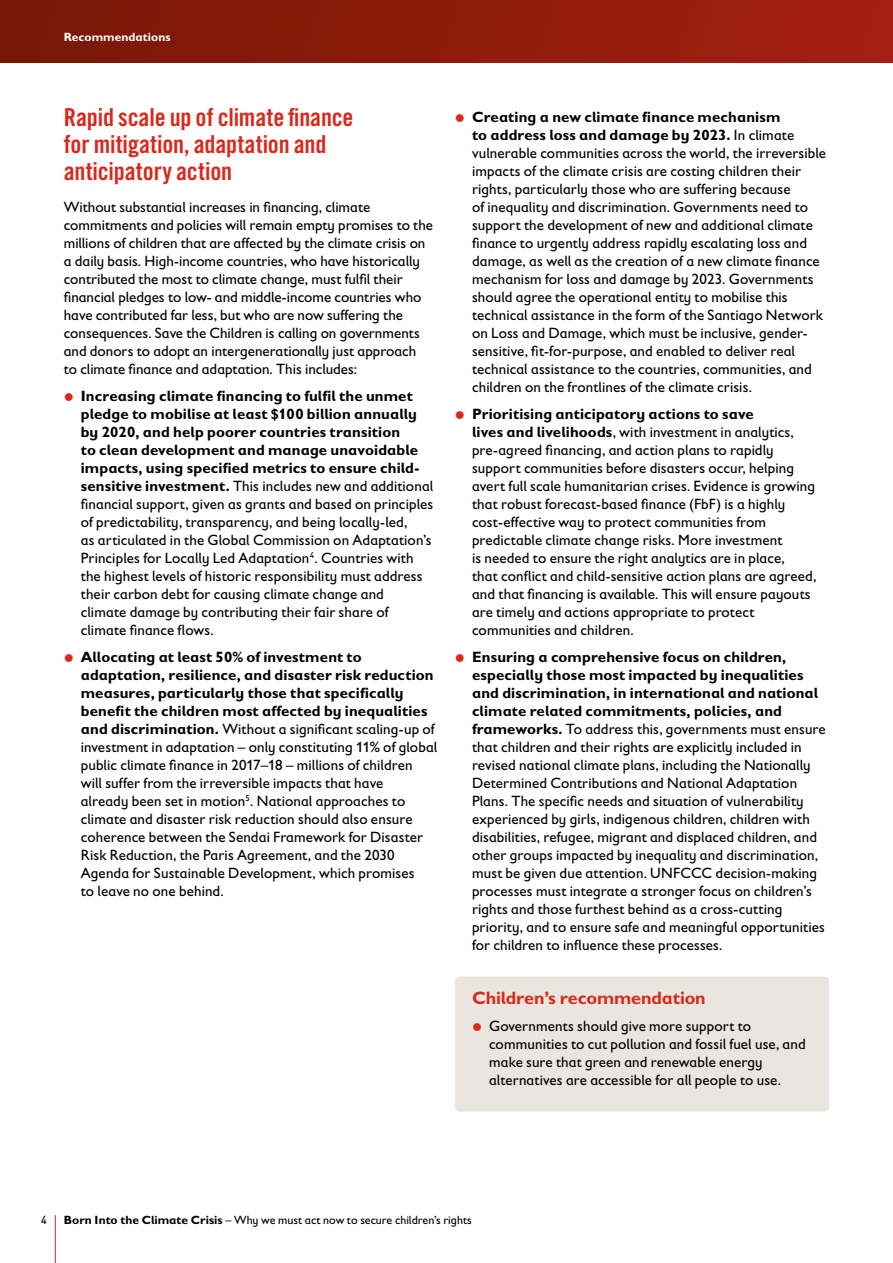
<style>
.page{position:relative;width:893px;height:1263px;background:#fff}
.page>*{position:absolute;margin:0;border:0;box-sizing:border-box;transform-origin:0 0}
.t1{font:24.75px/27px "Trade Gothic LT Pro Bd Cn 20";letter-spacing:-.005em;color:#da291c}
.t2{font:700 18px "Gill Sans Infant Std";letter-spacing:-.005em;color:#da291c}
.t3{font:15px/18px "Gill Sans Infant Std";letter-spacing:.005em;color:#000}
.t4{font:12px "Gill Sans Infant Std";color:#000}
.t5{font:700 12px "Gill Sans Infant Std";letter-spacing:.005em;color:#fff}
.s1{font-weight:700}
</style>
<div class="page">
<div style="left:0;top:0;width:893px;height:594px;background:linear-gradient(to right,#771706,#a41f10)"></div>
<div style="left:0;top:63px;width:893px;height:702px;background:#fff"></div>
<hr style="left:55px;top:1215px;width:1px;height:48px;background:#da291c">
<div style="left:455px;top:977px;width:374px;height:135px;background:#e8e6de;border-radius:4px"></div>
<p class="t5" style="left:64px;top:29px;width:108px">Recommendations</p>
<h1 class="t1" style="left:64px;top:103px;width:291px">Rapid scale up of climate finance for mitigation, adaptation and anticipatory action</h1>
<p class="t3" style="left:64px;top:197px;width:371px">Without substantial increases in financing, climate commitments and policies will remain empty promises to the millions of children that are affected by the climate crisis on a daily basis. High-income countries, who have historically contributed the most to climate change, must fulfil their financial pledges to low- and middle-income countries who have contributed far less, but who are now suffering the consequences. Save the Children is calling on governments and donors to adopt an intergenerationally just approach to climate finance and adaptation. This includes:</p>
<p class="t3" style="left:81px;top:386px;width:354px"><span class="s1">Increasing climate financing to fulfil the unmet pledge to mobilise at least $100 billion annually by 2020, and help poorer countries transition<br>to clean development and manage unavoidable impacts, using specified metrics to ensure child&shy;sensitive investment.</span> This includes new and additional financial support, given as grants and based on principles of predictability, transparency, and being locally-led,<br>as articulated in the Global Commission on Adaptation’s Principles for Locally Led Adaptation<sup>4</sup>. Countries with the highest levels of historic responsibility must address their carbon debt for causing climate change and<br>climate damage by contributing their fair share of climate finance flows.</p>
<p class="t3" style="left:81px;top:647px;width:358px"><span class="s1">Allocating at least 50% of investment to adaptation, resilience, and disaster risk reduction measures, particularly those that specifically benefit the children most affected by inequalities and discrimination.</span> Without a significant scaling-up of investment in adaptation – only constituting 11% of global public climate finance in 2017–18 – millions of children will suffer from the irreversible impacts that have<br>already been set in motion<sup>5</sup>. National approaches to climate and disaster risk reduction should also ensure coherence between the Sendai Framework for Disaster Risk Reduction, the Paris Agreement, and the 2030<br>Agenda for Sustainable Development, which promises<br>to leave no one behind.</p>
<p class="t3" style="left:472px;top:107px;width:356px"><span class="s1">Creating a new climate finance mechanism<br>to address loss and damage by 2023.</span> In climate vulnerable communities across the world, the irreversible impacts of the climate crisis are costing children their rights, particularly those who are suffering because<br>of inequality and discrimination. Governments need to support the development of new and additional climate finance to urgently address rapidly escalating loss and damage, as well as the creation of a new climate finance mechanism for loss and damage by 2023. Governments should agree the operational entity to mobilise this technical assistance in the form of the Santiago Network on Loss and Damage, which must be inclusive, gender&shy;sensitive, fit-for-purpose, and enabled to deliver real technical assistance to the countries, communities, and children on the frontlines of the climate crisis.</p>
<p class="t3" style="left:472px;top:404px;width:346px"><span class="s1">Prioritising anticipatory actions to save<br>lives and livelihoods</span>, with investment in analytics, pre-agreed financing, and action plans to rapidly support communities before disasters occur, helping avert full scale humanitarian crises. Evidence is growing that robust forecast-based finance (FbF) is a highly cost-effective way to protect communities from predictable climate change risks. More investment<br>is needed to ensure the right analytics are in place,<br>that conflict and child-sensitive action plans are agreed, and that financing is available. This will ensure payouts are timely and actions appropriate to protect communities and children.</p>
<p class="t3" style="left:472px;top:647px;width:355px"><span class="s1">Ensuring a comprehensive focus on children, especially those most impacted by inequalities and discrimination, in international and national climate related commitments, policies, and frameworks.</span> To address this, governments must ensure that children and their rights are explicitly included in revised national climate plans, including the Nationally Determined Contributions and National Adaptation Plans. The specific needs and situation of vulnerability experienced by girls, indigenous children, children with disabilities, refugee, migrant and displaced children, and other groups impacted by inequality and discrimination, must be given due attention. UNFCCC decision-making processes must integrate a stronger focus on children’s rights and those furthest behind as a cross-cutting priority, and to ensure safe and meaningful opportunities for children to influence these processes.</p>
<p class="t2" style="left:472px;top:987px;width:235px">Children’s recommendation</p>
<p class="t3" style="left:489px;top:1016px;width:318px">Governments should give more support to communities to cut pollution and fossil fuel use, and make sure that green and renewable energy alternatives are accessible for all people to use.</p>
<p class="t4" style="left:41px;top:1213px;width:7px">4</p>
<p class="t4" style="left:64px;top:1213px;width:410px"><span class="s1">Born Into the Climate Crisis</span> – Why we must act now to secure children’s rights</p>
</div>
